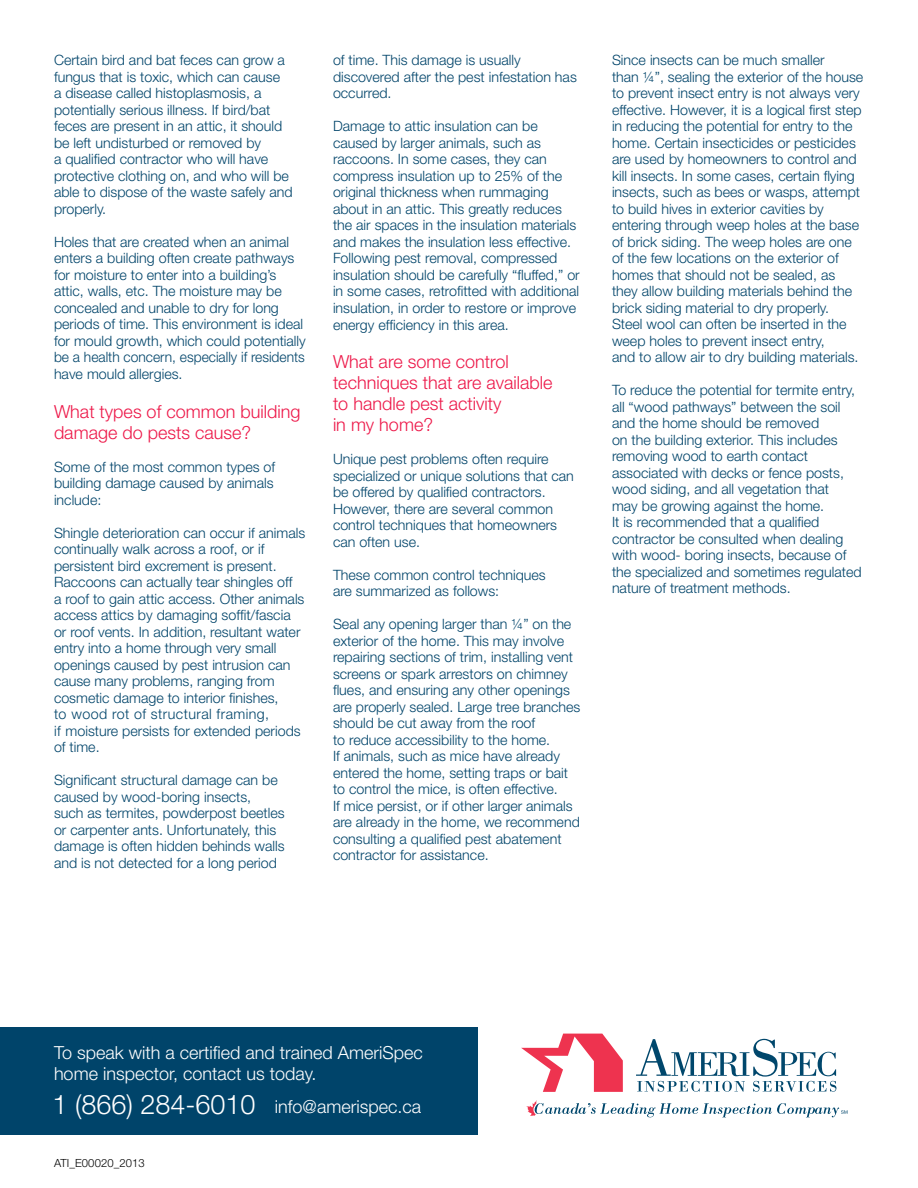
<style>
.page{position:relative;width:918px;height:1188px;background:#fff}
.page>*{position:absolute;margin:0;border:0;box-sizing:border-box;transform-origin:0 0}
.t1{font:300 18px/21px "Helvetica Neue";color:#ed1849}
.t2{font:300 18px/21px "Helvetica Neue";color:#fff}
.t3{font:300 14.25px/16.5px "Helvetica Neue";color:#00446a}
.t4{font:300 11.25px "Helvetica Neue";letter-spacing:.01em;color:#000}
.s1{font-size:27px}
</style>
<div class="page">
<div style="left:0;top:1027px;width:478px;height:108px;background:#00446a"></div>
<svg style="left:521px;top:1034px;width:102px;height:58px"></svg>
<svg style="left:636px;top:1039px;width:200px;height:53px"></svg>
<svg style="left:526px;top:1100px;width:322px;height:17px"></svg>
<p class="t3" style="left:54px;top:52px;width:240px">Certain bird and bat feces can grow a fungus that is toxic, which can cause<br>a disease called histoplasmosis, a potentially serious illness. If bird/bat feces are present in an attic, it should be left undisturbed or removed by<br>a qualified contractor who will have protective clothing on, and who will be able to dispose of the waste safely and properly.</p>
<p class="t3" style="left:54px;top:233px;width:253px">Holes that are created when an animal enters a building often create pathways for moisture to enter into a building’s attic, walls, etc. The moisture may be concealed and unable to dry for long periods of time. This environment is ideal for mould growth, which could potentially be a health concern, especially if residents have mould allergies.</p>
<p class="t1" style="left:54px;top:400px;width:248px">What types of common building damage do pests cause?</p>
<p class="t3" style="left:54px;top:458px;width:223px;text-align:justify">Some of the most common types of building damage caused by animals include:</p>
<p class="t3" style="left:54px;top:524px;width:253px">Shingle deterioration can occur if animals continually walk across a roof, or if persistent bird excrement is present.<br>Raccoons can actually tear shingles off<br>a roof to gain attic access. Other animals access attics by damaging soffit/fascia or roof vents. In addition, resultant water entry into a home through very small openings caused by pest intrusion can cause many problems, ranging from cosmetic damage to interior finishes,<br>to wood rot of structural framing,<br>if moisture persists for extended periods of time.</p>
<p class="t3" style="left:54px;top:772px;width:232px">Significant structural damage can be caused by wood-boring insects,<br>such as termites, powderpost beetles or carpenter ants. Unfortunately, this damage is often hidden behinds walls and is not detected for a long period</p>
<p class="t3" style="left:333px;top:52px;width:245px">of time. This damage is usually discovered after the pest infestation has occurred.</p>
<p class="t3" style="left:333px;top:118px;width:248px">Damage to attic insulation can be caused by larger animals, such as raccoons. In some cases, they can compress insulation up to 25% of the original thickness when rummaging about in an attic. This greatly reduces the air spaces in the insulation materials and makes the insulation less effective.<br>Following pest removal, compressed insulation should be carefully “fluffed,” or in some cases, retrofitted with additional insulation, in order to restore or improve energy efficiency in this area.</p>
<p class="t1" style="left:333px;top:351px;width:221px">What are some control techniques that are available to handle pest activity<br>in my home?</p>
<p class="t3" style="left:333px;top:451px;width:242px">Unique pest problems often require specialized or unique solutions that can be offered by qualified contractors.<br>However, there are several common control techniques that homeowners can often use.</p>
<p class="t3" style="left:333px;top:566px;width:214px">These common control techniques are summarized as follows:</p>
<p class="t3" style="left:333px;top:616px;width:249px">Seal any opening larger than ¼” on the exterior of the home. This may involve repairing sections of trim, installing vent screens or spark arrestors on chimney flues, and ensuring any other openings are properly sealed. Large tree branches should be cut away from the roof<br>to reduce accessibility to the home.<br>If animals, such as mice have already entered the home, setting traps or bait to control the mice, is often effective.<br>If mice persist, or if other larger animals are already in the home, we recommend consulting a qualified pest abatement contractor for assistance.</p>
<p class="t3" style="left:612px;top:52px;width:253px">Since insects can be much smaller<br>than ¼”, sealing the exterior of the house to prevent insect entry is not always very effective. However, it is a logical first step in reducing the potential for entry to the home. Certain insecticides or pesticides are used by homeowners to control and kill insects. In some cases, certain flying insects, such as bees or wasps, attempt to build hives in exterior cavities by entering through weep holes at the base of brick siding. The weep holes are one of the few locations on the exterior of homes that should not be sealed, as they allow building materials behind the brick siding material to dry properly.<br>Steel wool can often be inserted in the weep holes to prevent insect entry,<br>and to allow air to dry building materials.</p>
<p class="t3" style="left:612px;top:382px;width:251px">To reduce the potential for termite entry, all “wood pathways” between the soil and the home should be removed<br>on the building exterior. This includes removing wood to earth contact associated with decks or fence posts, wood siding, and all vegetation that<br>may be growing against the home.<br>It is recommended that a qualified contractor be consulted when dealing with wood- boring insects, because of the specialized and sometimes regulated nature of treatment methods.</p>
<p class="t2" style="left:54px;top:1042px;width:370px">To speak with a certified and trained AmeriSpec home inspector, contact us today.</p>
<p class="t2" style="left:52px;top:1096px;width:370px"><span class="s1">1 (866) 284-6010</span> info@amerispec.ca</p>
<p class="t4" style="left:54px;top:1156px;width:92px">ATI_E00020_2013</p>
</div>
